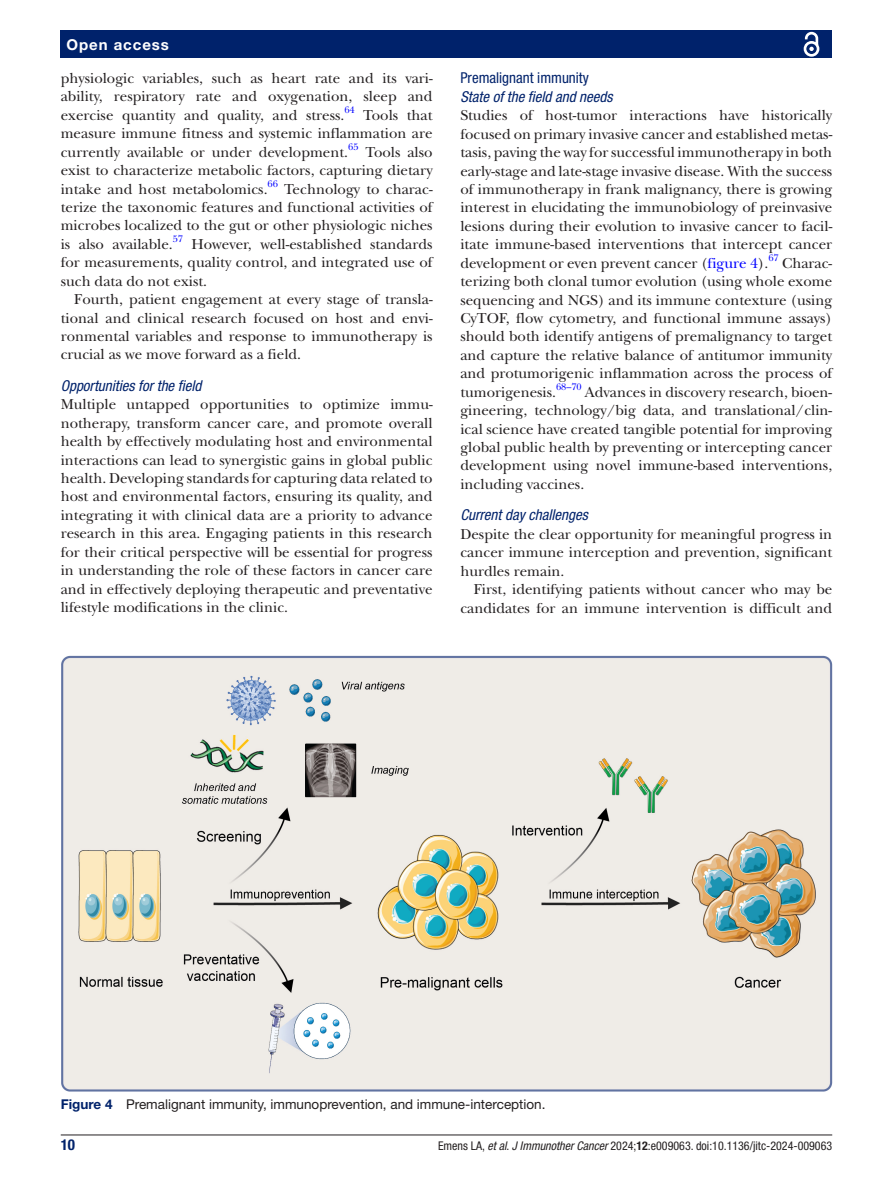
<style>
.page{position:relative;width:893px;height:1191px;background:#fff}
.page>*{position:absolute;margin:0;border:0;box-sizing:border-box;transform-origin:0 0}
.t1{font:15px/18.5px "New Baskerville";color:#231f20;text-align:justify}
.t2{font:italic condensed 15px "Helvetica Neue LT Std";color:#00226b}
.t3{font:condensed 15px "Helvetica Neue LT Std";color:#00226b}
.t4{font:700 15px "Helvetica Neue LT Std";letter-spacing:.065em;color:#fff}
.t5{font:700 condensed 15px "Helvetica Neue LT Std";color:#00226b}
.t6{font:13.5px "Helvetica Neue LT Std";color:#231f20}
.t7{font:condensed 12px "Helvetica Neue LT Std";color:#231f20}
.t8{font:9.9px "New Baskerville";color:#00f}
.s1{color:#00f}
.s2{font-weight:700;color:#00226b}
.s3{font-style:italic}
.s4{font-weight:700}
</style>
<div class="page">
<hr style="left:61px;top:1134px;width:771px;height:1px;background:#231f20">
<div style="left:61px;top:31px;width:771px;height:27px;background:#00226b"></div>
<svg style="left:803px;top:31px;width:17px;height:26px"></svg>
<img style="left:61px;top:656px;width:771px;height:435px">
<p class="t4" style="left:66px;top:35px;width:104px">Open access</p>
<p class="t1" style="left:61px;top:69px;width:373px">physiologic variables, such as heart rate and its vari&shy;ability, respiratory rate and oxygenation, sleep and exercise quantity and quality, and stress.</p>
<p class="t8" style="left:344px;top:104px;width:12px">64</p>
<p class="t1" style="left:61px;top:106px;width:373px;text-indent:303px">Tools that measure immune fitness and systemic inflammation are currently available or under development.</p>
<p class="t8" style="left:348px;top:141px;width:12px">65</p>
<p class="t1" style="left:61px;top:143px;width:373px;text-indent:305px">Tools also exist to characterize metabolic factors, capturing dietary intake and host metabolomics.</p>
<p class="t8" style="left:268px;top:178px;width:12px">66</p>
<p class="t1" style="left:61px;top:180px;width:373px;text-indent:223px">Technology to charac&shy;terize the taxonomic features and functional activities of microbes localized to the gut or other physiologic niches is also available.</p>
<p class="t8" style="left:173px;top:233px;width:12px">57</p>
<p class="t1" style="left:61px;top:235px;width:373px;text-indent:131px">However, well-established standards for measurements, quality control, and integrated use of such data do not exist.</p>
<p class="t1" style="left:61px;top:290px;width:373px;text-indent:14px">Fourth, patient engagement at every stage of transla&shy;tional and clinical research focused on host and envi&shy;ronmental variables and response to immunotherapy is crucial as we move forward as a field.</p>
<p class="t2" style="left:61px;top:377px;width:142px">Opportunities for the field</p>
<p class="t1" style="left:61px;top:395px;width:373px">Multiple untapped opportunities to optimize immu&shy;notherapy, transform cancer care, and promote overall health by effectively modulating host and environmental interactions can lead to synergistic gains in global public health. Developing standards for capturing data related to host and environmental factors, ensuring its quality, and integrating it with clinical data are a priority to advance research in this area. Engaging patients in this research for their critical perspective will be essential for progress in understanding the role of these factors in cancer care and in effectively deploying therapeutic and preventative lifestyle modifications in the clinic.</p>
<p class="t3" style="left:460px;top:69px;width:130px">Premalignant immunity</p>
<p class="t2" style="left:460px;top:88px;width:154px">State of the field and needs</p>
<p class="t1" style="left:460px;top:106px;width:373px">Studies of host-tumor interactions have historically focused on primary invasive cancer and established metas&shy;tasis, paving the way for successful immunotherapy in both early-stage and late-stage invasive disease. With the success of immunotherapy in frank malignancy, there is growing interest in elucidating the immunobiology of preinvasive lesions during their evolution to invasive cancer to facil&shy;itate immune-based interventions that intercept cancer development or even prevent cancer (<span class="s1">figure 4</span>).</p>
<p class="t8" style="left:768px;top:252px;width:12px">67</p>
<p class="t1" style="left:460px;top:254px;width:373px;text-indent:322px">Charac&shy;terizing both clonal tumor evolution (using whole exome sequencing and NGS) and its immune contexture (using CyTOF, flow cytometry, and functional immune assays) should both identify antigens of premalignancy to target and capture the relative balance of antitumor immunity and protumorigenic inflammation across the process of tumorigenesis.</p>
<p class="t8" style="left:556px;top:381px;width:27px">68–70</p>
<p class="t1" style="left:460px;top:383px;width:373px;text-indent:125px">Advances in discovery research, bioen&shy;gineering, technology/big data, and translational/clin&shy;ical science have created tangible potential for improving global public health by preventing or intercepting cancer development using novel immune-based interventions, including vaccines.</p>
<p class="t2" style="left:460px;top:506px;width:129px">Current day challenges</p>
<p class="t1" style="left:460px;top:525px;width:373px">Despite the clear opportunity for meaningful progress in cancer immune interception and prevention, significant hurdles remain.</p>
<p class="t1" style="left:460px;top:580px;width:373px;text-align:right">First, identifying patients without cancer who may be candidates for an immune intervention is difficult and</p>
<p class="t6" style="left:61px;top:1096px;width:486px"><span class="s2">Figure 4</span> Premalignant immunity, immunoprevention, and immune-interception.</p>
<p class="t5" style="left:61px;top:1135px;width:16px">10</p>
<p class="t7" style="left:438px;top:1138px;width:396px">Emens LA, <span class="s3">et al</span>. <span class="s3">J Immunother Cancer</span> 2024;<span class="s4">12</span>:e009063. doi:10.1136/jitc-2024-009063</p>
</div>
